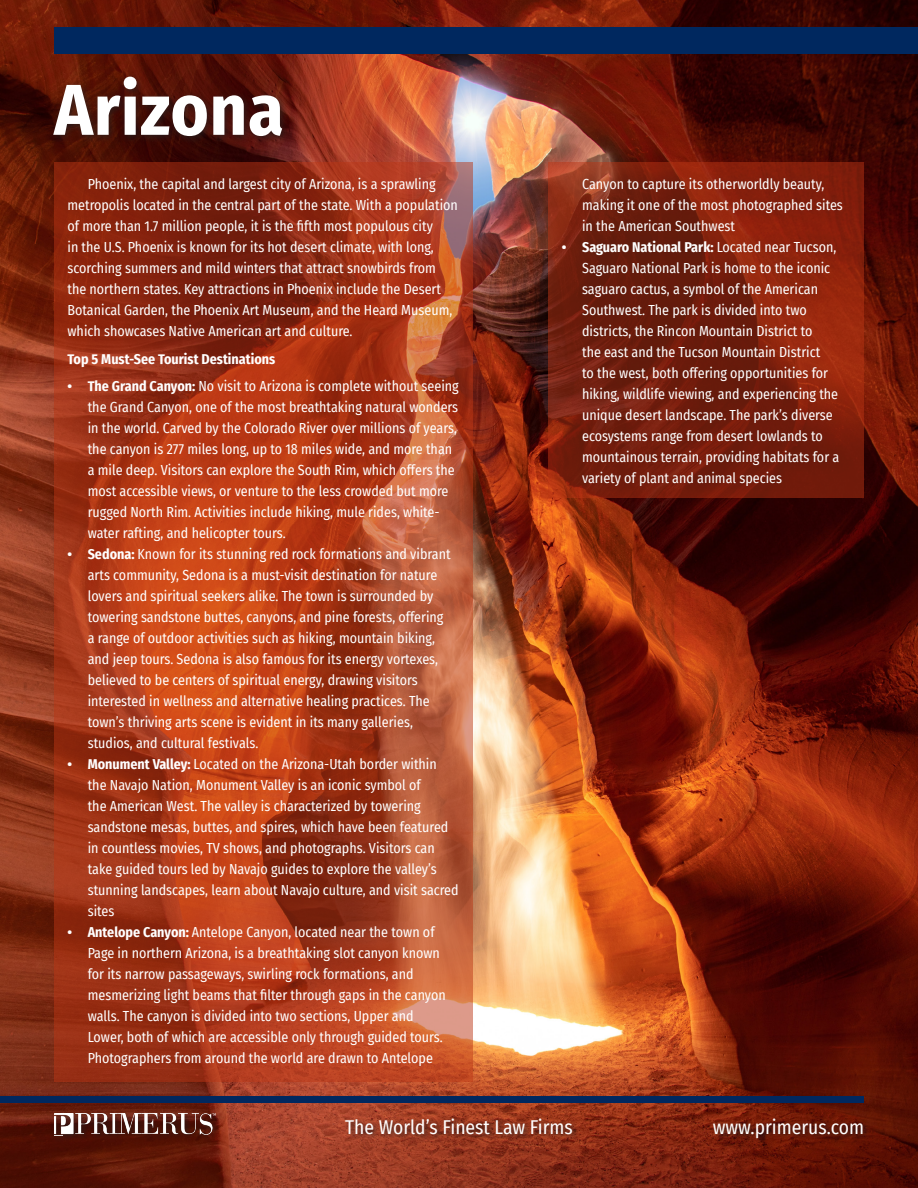
<style>
.page{position:relative;width:918px;height:1188px;background:#fff}
.page>*{position:absolute;margin:0;border:0;box-sizing:border-box;transform-origin:0 0}
.t1{font:700 72px "Fira Sans Condensed";letter-spacing:.01em;color:#fff}
.t2{font:19.5px "Fira Sans Condensed";color:#fff}
.Body{font:14.25px/21px "Fira Sans Condensed";color:#fff}
.Body-2{font:700 14.25px "Fira Sans Condensed";color:#fff}
.s1{font-weight:700}
</style>
<div class="page">
<img style="left:0;top:0;width:918px;height:1188px">
<div style="left:343px;top:1117px;width:527px;height:28px;background:#231f20;opacity:.75"></div>
<div style="left:51px;top:1111px;width:172px;height:33px;background:#231f20;opacity:.75"></div>
<img style="left:54px;top:1114px;width:166px;height:21px">
<div style="left:0;top:1096px;width:864px;height:7px;background:#00285f"></div>
<svg style="left:54px;top:162px;width:418px;height:919px"></svg>
<svg style="left:548px;top:162px;width:316px;height:336px"></svg>
<div style="left:549px;top:164px;width:308px;height:335px;background:#231f20;opacity:.5"></div>
<div style="left:49px;top:72px;width:242px;height:73px;background:#231f20;opacity:.75"></div>
<div style="left:54px;top:27px;width:864px;height:27px;background:#00285f"></div>
<p class="t1" style="left:54px;top:49px;width:231px">Arizona</p>
<p class="Body" style="left:68px;top:173px;width:392px;text-indent:20px">Phoenix, the capital and largest city of Arizona, is a sprawling metropolis located in the central part of the state. With a population of more than 1.7 million people, it is the fifth most populous city<br>in the U.S. Phoenix is known for its hot desert climate, with long, scorching summers and mild winters that attract snowbirds from the northern states. Key attractions in Phoenix include the Desert Botanical Garden, the Phoenix Art Museum, and the Heard Museum, which showcases Native American art and culture.</p>
<p class="Body-2" style="left:68px;top:347px;width:209px">Top 5 Must-See Tourist Destinations</p>
<p class="Body" style="left:88px;top:375px;width:373px;text-indent:-20px"><span class="s1">• The Grand Canyon:</span> No visit to Arizona is complete without seeing the Grand Canyon, one of the most breathtaking natural wonders in the world. Carved by the Colorado River over millions of years, the canyon is 277 miles long, up to 18 miles wide, and more than a mile deep. Visitors can explore the South Rim, which offers the most accessible views, or venture to the less crowded but more rugged North Rim. Activities include hiking, mule rides, white&shy;water rafting, and helicopter tours.</p>
<p class="Body" style="left:88px;top:543px;width:364px;text-indent:-20px"><span class="s1">• Sedona:</span> Known for its stunning red rock formations and vibrant arts community, Sedona is a must-visit destination for nature lovers and spiritual seekers alike. The town is surrounded by towering sandstone buttes, canyons, and pine forests, offering a range of outdoor activities such as hiking, mountain biking, and jeep tours. Sedona is also famous for its energy vortexes, believed to be centers of spiritual energy, drawing visitors interested in wellness and alternative healing practices. The town’s thriving arts scene is evident in its many galleries, studios, and cultural festivals.</p>
<p class="Body" style="left:88px;top:753px;width:372px;text-indent:-20px"><span class="s1">• Monument Valley:</span> Located on the Arizona-Utah border within the Navajo Nation, Monument Valley is an iconic symbol of<br>the American West. The valley is characterized by towering sandstone mesas, buttes, and spires, which have been featured in countless movies, TV shows, and photographs. Visitors can take guided tours led by Navajo guides to explore the valley’s stunning landscapes, learn about Navajo culture, and visit sacred sites</p>
<p class="Body" style="left:88px;top:921px;width:360px;text-indent:-20px"><span class="s1">• Antelope Canyon:</span> Antelope Canyon, located near the town of Page in northern Arizona, is a breathtaking slot canyon known for its narrow passageways, swirling rock formations, and mesmerizing light beams that filter through gaps in the canyon walls. The canyon is divided into two sections, Upper and Lower, both of which are accessible only through guided tours.<br>Photographers from around the world are drawn to Antelope</p>
<p class="Body" style="left:582px;top:173px;width:262px">Canyon to capture its otherworldly beauty, making it one of the most photographed sites in the American Southwest</p>
<p class="Body" style="left:582px;top:236px;width:259px;text-indent:-20px"><span class="s1">• Saguaro National Park:</span> Located near Tucson, Saguaro National Park is home to the iconic saguaro cactus, a symbol of the American Southwest. The park is divided into two districts, the Rincon Mountain District to<br>the east and the Tucson Mountain District<br>to the west, both offering opportunities for hiking, wildlife viewing, and experiencing the unique desert landscape. The park’s diverse ecosystems range from desert lowlands to mountainous terrain, providing habitats for a variety of plant and animal species</p>
<p class="t2" style="left:345px;top:1112px;width:229px">The World’s Finest Law Firms</p>
<p class="t2" style="left:713px;top:1112px;width:153px">www.primerus.com</p>
</div>
